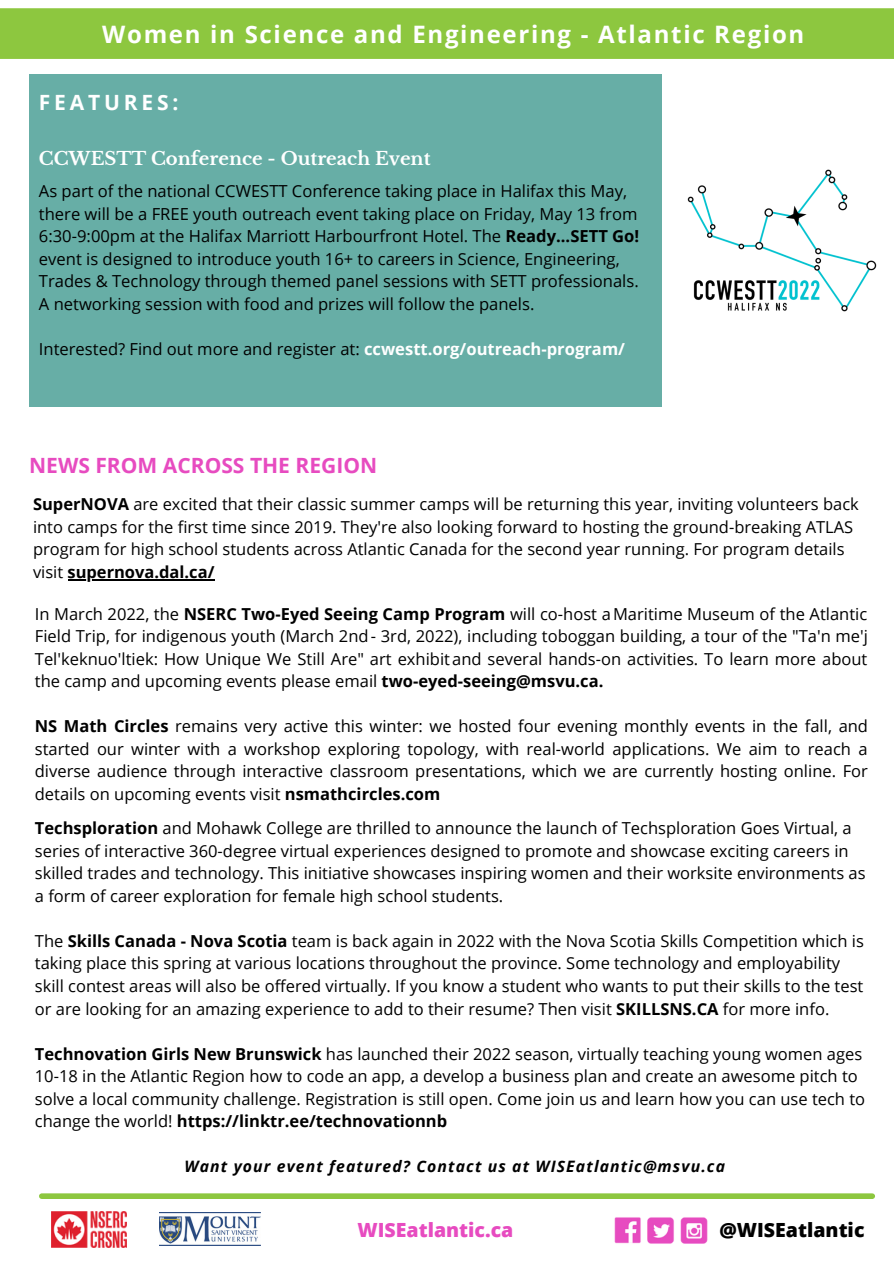
<style>
.page{position:relative;width:894px;height:1264px;background:#fff}
.page>*{position:absolute;margin:0;border:0;box-sizing:border-box;transform-origin:0 0}
.t1{font:700 24px "Open Sans";letter-spacing:.07em;color:#fff}
.t2{font:700 21px "Open Sans";color:#e74bc0}
.t3{font:700 21px "Open Sans";letter-spacing:.18em;color:#fff}
.t4{font:800 19.5px "Open Sans";color:#e74bc0}
.t5{font:800 19.5px "Open Sans";color:#000}
.t6{font:700 18px "Libre Baskerville";color:#fff}
.t7{font:16.5px/22.5px "Open Sans";color:#000}
.t8{font:italic 700 15.75px "Open Sans";letter-spacing:.07em;color:#000}
.s1{font-weight:700}
.s2{font-weight:700;color:#fff}
</style>
<div class="page">
<img style="left:614px;top:1217px;width:94px;height:27px">
<div style="left:0;top:8px;width:893px;height:51px;background:#8dc73f"></div>
<div style="left:29px;top:75px;width:632px;height:332px;background:#67aea6"></div>
<img style="left:159px;top:1212px;width:101px;height:33px">
<img style="left:52px;top:1211px;width:74px;height:35px">
<hr style="left:67px;top:579px;width:147px;height:1px;background:#000">
<img style="left:687px;top:169px;width:190px;height:143px">
<div style="left:42px;top:1193px;width:830px;height:5px;background:#8dc73f"></div>
<p class="t1" style="left:102px;top:18px;width:703px">Women in Science and Engineering - Atlantic Region</p>
<p class="t3" style="left:39px;top:87px;width:141px">FEATURES:</p>
<p class="t6" style="left:39px;top:148px;width:393px">CCWESTT Conference - Outreach Event</p>
<p class="t7" style="left:39px;top:179px;width:601px">As part of the national CCWESTT Conference taking place in Halifax this May, there will be a FREE youth outreach event taking place on Friday, May 13 from 6:30-9:00pm at the Halifax Marriott Harbourfront Hotel. The <span class="s1">Ready...SETT Go! </span>event is designed to introduce youth 16+ to careers in Science, Engineering, Trades &amp; Technology through themed panel sessions with SETT professionals.<br>A networking session with food and prizes will follow the panels.</p>
<p class="t7" style="left:39px;top:337px;width:587px">Interested? Find out more and register at: <span class="s2">ccwestt.org/outreach-program/</span></p>
<p class="t2" style="left:29px;top:450px;width:349px">NEWS FROM ACROSS THE REGION</p>
<p class="t7" style="left:33px;top:492px;width:827px"><span class="s1">SuperNOVA</span> are excited that their classic summer camps will be returning this year, inviting volunteers back into camps for the first time since 2019. They're also looking forward to hosting the ground-breaking ATLAS program for high school students across Atlantic Canada for the second year running. For program details visit <span class="s1">supernova.dal.ca/</span></p>
<p class="t7" style="left:35px;top:602px;width:834px;text-align:justify">In March 2022, the <span class="s1">NSERC Two-Eyed Seeing Camp Program</span> will co-host aMaritime Museum of the Atlantic Field Trip, for indigenous youth (March 2nd- 3rd, 2022), including toboggan building, a tour of the "Ta'n me'j Tel'keknuo'ltiek: How Unique We Still Are" art exhibitand several hands-on activities. To learn more about the camp and upcoming events please email <span class="s1">two-eyed-seeing@msvu.ca.</span></p>
<p class="t7" style="left:35px;top:714px;width:834px;text-align:justify"><span class="s1">NS Math Circles</span> remains very active this winter: we hosted four evening monthly events in the fall, and started our winter with a workshop exploring topology, with real-world applications. We aim to reach a diverse audience through interactive classroom presentations, which we are currently hosting online. For details on upcoming events visit <span class="s1">nsmathcircles.com</span></p>
<p class="t7" style="left:35px;top:816px;width:832px"><span class="s1">Techsploration</span> and Mohawk College are thrilled to announce the launch of Techsploration Goes Virtual, a series of interactive 360-degree virtual experiences designed to promote and showcase exciting careers in skilled trades and technology. This initiative showcases inspiring women and their worksite environments as a form of career exploration for female high school students.</p>
<p class="t7" style="left:35px;top:929px;width:830px">The <span class="s1">Skills Canada - Nova Scotia</span> team is back again in 2022 with the Nova Scotia Skills Competition which is taking place this spring at various locations throughout the province. Some technology and employability skill contest areas will also be offered virtually. If you know a student who wants to put their skills to the test or are looking for an amazing experience to add to their resume? Then visit <span class="s1">SKILLSNS.CA</span> for more info.</p>
<p class="t7" style="left:35px;top:1041px;width:831px"><span class="s1">Technovation Girls New Brunswick</span> has launched their 2022 season, virtually teaching young women ages 10-18 in the Atlantic Region how to code an app, a develop a business plan and create an awesome pitch to solve a local community challenge. Registration is still open. Come join us and learn how you can use tech to change the world! <span class="s1">https://linktr.ee/technovationnb</span></p>
<p class="t8" style="left:184px;top:1155px;width:542px">Want your event featured? Contact us at WISEatlantic@msvu.ca</p>
<p class="t4" style="left:357px;top:1216px;width:157px">WISEatlantic.ca</p>
<p class="t5" style="left:719px;top:1216px;width:147px">@WISEatlantic</p>
</div>
